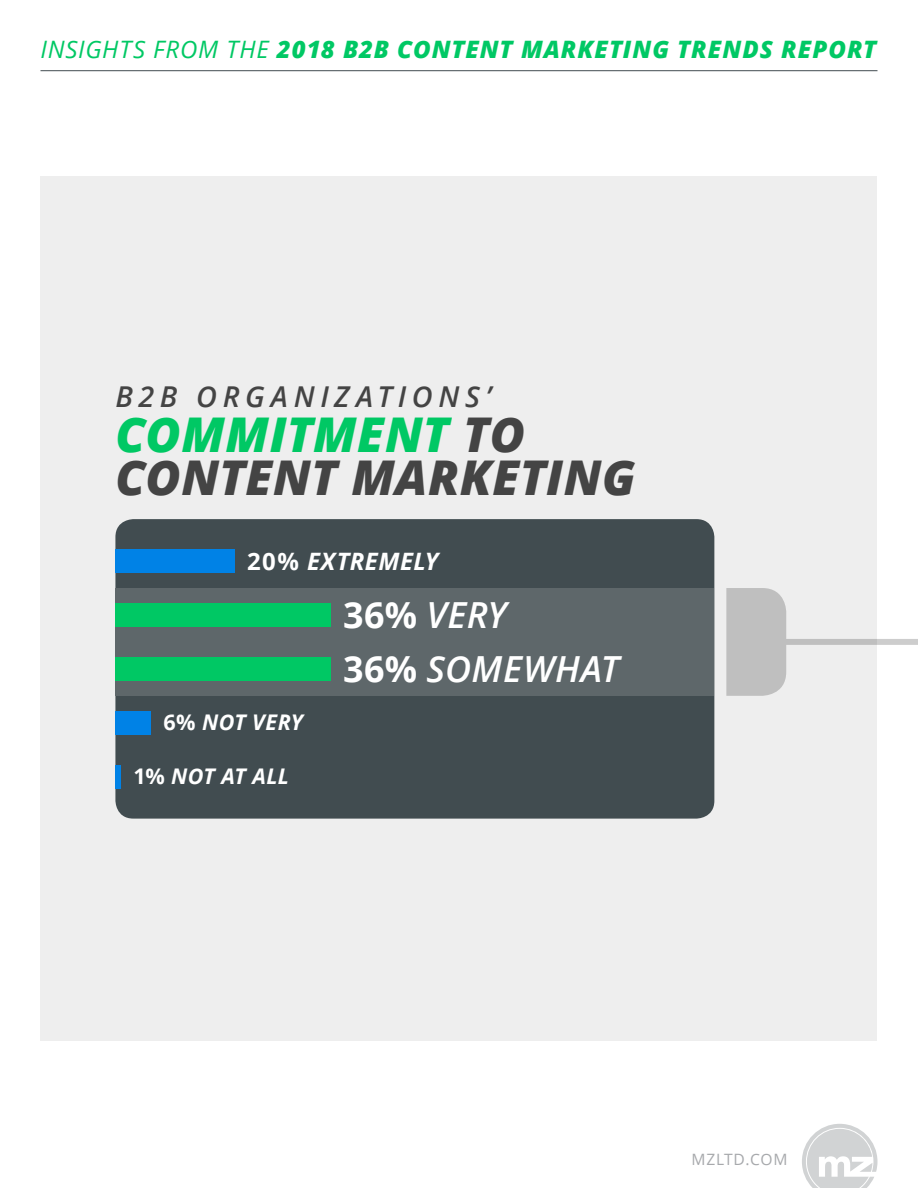
<style>
.page{position:relative;width:918px;height:1188px;background:#fff}
.page>*{position:absolute;margin:0;border:0;box-sizing:border-box;transform-origin:0 0}
.t1{font:italic 800 47.85px/43px "Open Sans";letter-spacing:.005em;color:#444}
.t2{font:italic 600 36px "Open Sans";letter-spacing:.015em;color:#fff}
.t3{font:italic 600 28.8px "Open Sans";letter-spacing:.195em;color:#444}
.t4{font:italic 800 24px "Open Sans";letter-spacing:.04em;color:#00c864}
.t5{font:italic 700 24px "Open Sans";letter-spacing:.025em;color:#fff}
.t6{font:italic 700 21.6px "Open Sans";letter-spacing:.01em;color:#fff}
.t7{font:15.6px "Open Sans";letter-spacing:.05em;color:#a7a9ac}
.s1{font-weight:400}
.s2{color:#00c864}
.s3{font-style:normal}
.s4{font-weight:700;font-style:normal}
</style>
<div class="page">
<div style="left:40px;top:177px;width:838px;height:864px;background:#eee"></div>
<svg style="left:802px;top:1124px;width:76px;height:64px"></svg>
<hr style="left:40px;top:70px;width:838px;height:1px;background:#414c50">
<div style="left:115px;top:519px;width:599px;height:300px;background:#414c50;border-radius:18px"></div>
<div style="left:115px;top:588px;width:599px;height:108px;background:#5e676a"></div>
<div style="left:115px;top:549px;width:120px;height:24px;background:#0082e6"></div>
<div style="left:115px;top:603px;width:216px;height:24px;background:#00c864"></div>
<div style="left:115px;top:657px;width:216px;height:24px;background:#00c864"></div>
<div style="left:115px;top:711px;width:36px;height:24px;background:#0082e6"></div>
<div style="left:115px;top:765px;width:6px;height:24px;background:#0082e6"></div>
<div style="left:726px;top:588px;width:60px;height:108px;background:#bfbfbf"></div>
<svg style="left:774px;top:639px;width:144px;height:6px"></svg>
<p class="t4" style="left:40px;top:31px;width:837px"><span class="s1">INSIGHTS FROM THE</span> 2018 B2B CONTENT MARKETING TRENDS REPORT</p>
<p class="t3" style="left:115px;top:376px;width:377px">B2B ORGANIZATIONS’</p>
<p class="t1" style="left:115px;top:411px;width:522px"><span class="s2">COMMITMENT</span> TO<br>CONTENT MARKETING</p>
<p class="t5" style="left:247px;top:544px;width:192px"><span class="s3">20%</span> EXTREMELY</p>
<p class="t6" style="left:163px;top:707px;width:141px"><span class="s3">6%</span> NOT VERY</p>
<p class="t6" style="left:133px;top:761px;width:157px"><span class="s3">1%</span> NOT AT ALL</p>
<p class="t2" style="left:343px;top:590px;width:165px"><span class="s4">36%</span> VERY</p>
<p class="t2" style="left:343px;top:644px;width:278px"><span class="s4">36%</span> SOMEWHAT</p>
<p class="t7" style="left:691px;top:1149px;width:98px">MZLTD.COM</p>
</div>
